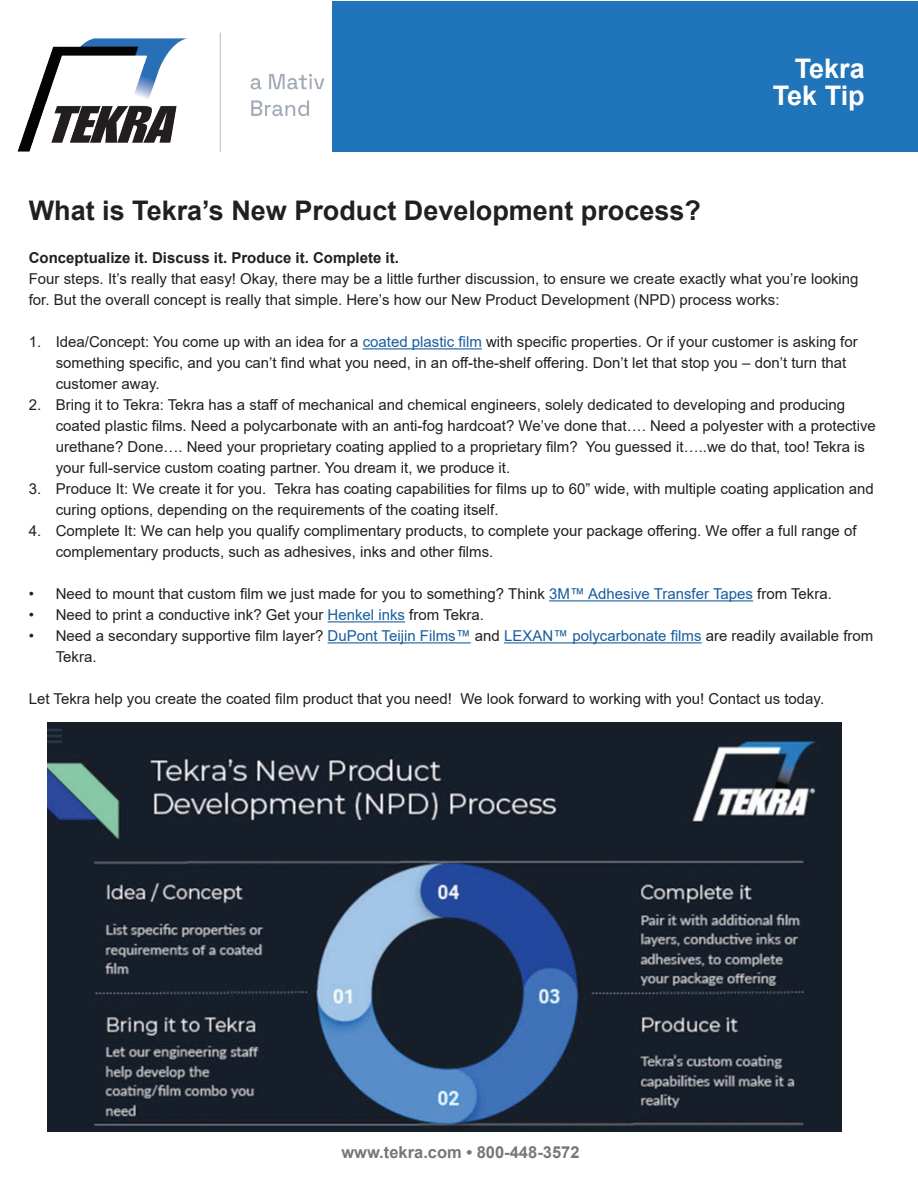
<style>
.page{position:relative;width:918px;height:1188px;background:#fff}
.page>*{position:absolute;margin:0;border:0;box-sizing:border-box;transform-origin:0 0}
.t1{font:700 27px "Arial";color:#231f20}
.t2{font:700 27px/27px "Arial";color:#fff;text-align:right}
.t3{font:700 16.5px "Arial";color:#767779}
.t4{font:15px/21px "Arial";color:#231f20}
.t5{font:700 15px "Arial";color:#231f20}
.s1{color:#175d9e}
</style>
<div class="page">
<div style="left:332px;top:1px;width:586px;height:151px;background:#2074ba"></div>
<hr style="left:363px;top:348px;width:119px;height:1px;background:#175d9e">
<hr style="left:549px;top:600px;width:204px;height:1px;background:#175d9e">
<hr style="left:328px;top:621px;width:77px;height:1px;background:#175d9e">
<hr style="left:328px;top:642px;width:143px;height:1px;background:#175d9e">
<hr style="left:504px;top:642px;width:198px;height:1px;background:#175d9e">
<img style="left:48px;top:722px;width:794px;height:409px">
<img style="left:17px;top:32px;width:308px;height:120px">
<h1 class="t2" style="left:773px;top:56px;width:94px">Tekra<br>Tek Tip</h1>
<h1 class="t1" style="left:29px;top:191px;width:674px">What is Tekra’s New Product Development process?</h1>
<p class="t5" style="left:29px;top:247px;width:372px">Conceptualize it. Discuss it. Produce it. Complete it.</p>
<p class="t4" style="left:29px;top:268px;width:831px">Four steps. It’s really that easy! Okay, there may be a little further discussion, to ensure we create exactly what you’re looking for. But the overall concept is really that simple. Here’s how our New Product Development (NPD) process works:</p>
<p class="t4" style="left:56px;top:331px;width:804px;text-indent:-27px">1. Idea/Concept: You come up with an idea for a <span class="s1">coated plastic film</span> with specific properties. Or if your customer is asking for something specific, and you can’t find what you need, in an off-the-shelf offering. Don’t let that stop you – don’t turn that customer away.</p>
<p class="t4" style="left:56px;top:394px;width:822px;text-indent:-27px">2. Bring it to Tekra: Tekra has a staff of mechanical and chemical engineers, solely dedicated to developing and producing coated plastic films. Need a polycarbonate with an anti-fog hardcoat? We’ve done that…. Need a polyester with a protective urethane? Done…. Need your proprietary coating applied to a proprietary film? You guessed it…..we do that, too! Tekra is your full-service custom coating partner. You dream it, we produce it.</p>
<p class="t4" style="left:56px;top:478px;width:820px;text-indent:-27px">3. Produce It: We create it for you. Tekra has coating capabilities for films up to 60” wide, with multiple coating application and curing options, depending on the requirements of the coating itself.</p>
<p class="t4" style="left:56px;top:520px;width:802px;text-indent:-27px">4. Complete It: We can help you qualify complimentary products, to complete your package offering. We offer a full range of complementary products, such as adhesives, inks and other films.</p>
<p class="t4" style="left:29px;top:583px;width:805px">• Need to mount that custom film we just made for you to something? Think <span class="s1">3M™ Adhesive Transfer Tapes</span> from Tekra.</p>
<p class="t4" style="left:29px;top:604px;width:457px">• Need to print a conductive ink? Get your <span class="s1">Henkel inks</span> from Tekra.</p>
<p class="t4" style="left:56px;top:625px;width:819px;text-indent:-27px">• Need a secondary supportive film layer? <span class="s1">DuPont Teijin Films™</span> and <span class="s1">LEXAN™ polycarbonate films</span> are readily available from<br>Tekra.</p>
<p class="t4" style="left:29px;top:688px;width:797px">Let Tekra help you create the coated film product that you need! We look forward to working with you! Contact us today.</p>
<p class="t3" style="left:341px;top:1140px;width:240px">www.tekra.com • 800-448-3572</p>
</div>
